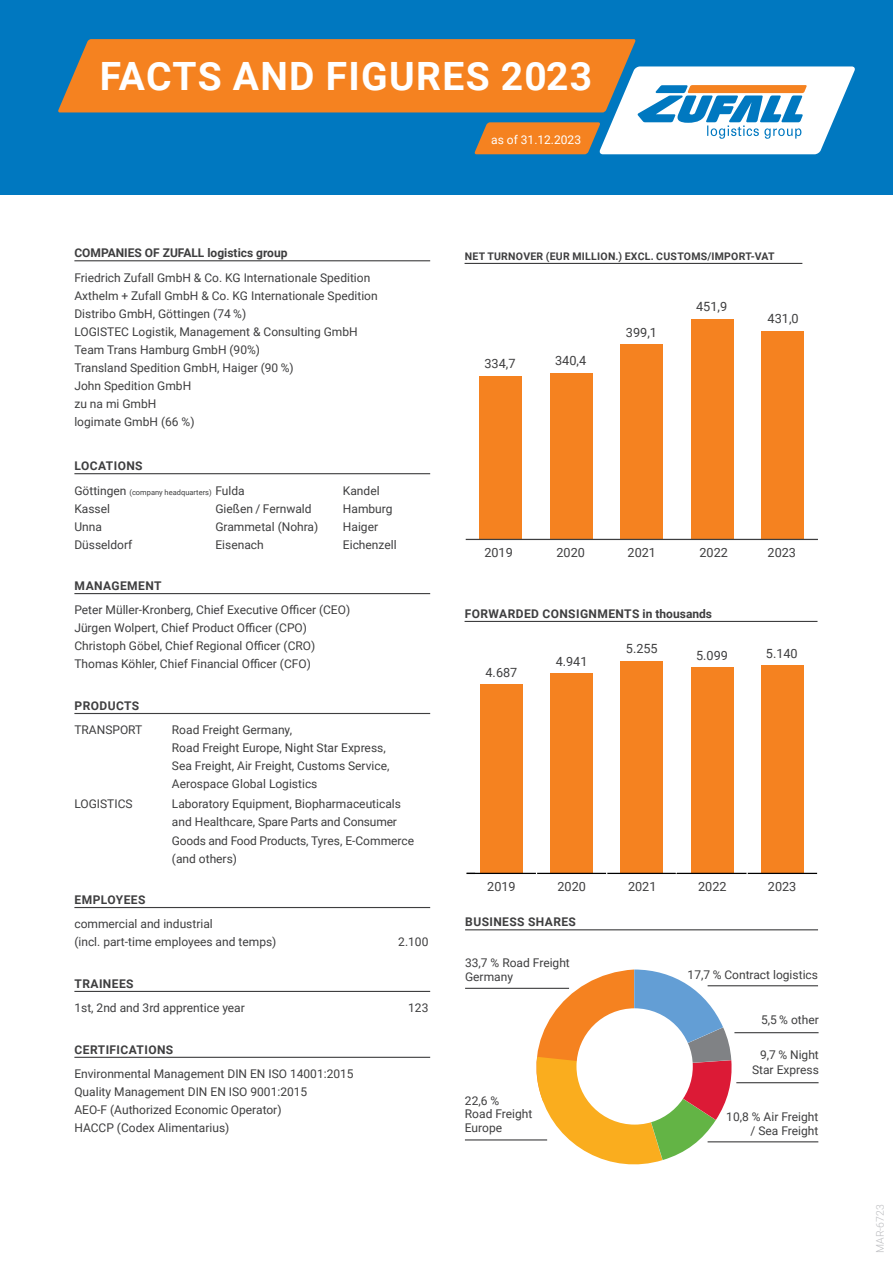
<style>
.page{position:relative;width:893px;height:1263px;background:#fff}
.page>*{position:absolute;margin:0;border:0;box-sizing:border-box;transform-origin:0 0}
.t1{font:700 39px "Roboto";letter-spacing:.035em;color:#fff}
.t2{font:12.75px "Roboto";color:#3e3e3f}
.t3{font:12.6px "Roboto";color:#3e3e3f}
.t4{font:12px/18px "Roboto";color:#3e3e3f}
.t5{font:700 12px "Roboto";letter-spacing:.035em;color:#3e3e3f}
.t6{font:700 12px "Roboto";color:#3e3e3f}
.t7{font:12px "Roboto";color:#fff}
.t8{font:700 10.5px "Roboto";letter-spacing:.025em;color:#3e3e3f}
.t9{font:300 10.5px "Roboto";color:#bcbdc0}
.t10{font:7.5px "Roboto";color:#3e3e3f}
.s1{font-size:12px}
</style>
<div class="page">
<div style="left:480px;top:376px;width:42px;height:163px;background:#f58220"></div>
<div style="left:550px;top:373px;width:42px;height:166px;background:#f58220"></div>
<div style="left:621px;top:344px;width:42px;height:195px;background:#f58220"></div>
<div style="left:691px;top:319px;width:42px;height:220px;background:#f58220"></div>
<div style="left:762px;top:331px;width:42px;height:208px;background:#f58220"></div>
<hr style="left:466px;top:539px;width:352px;height:1px;background:#3e3e3f">
<div style="left:480px;top:684px;width:42px;height:189px;background:#f58220"></div>
<div style="left:551px;top:673px;width:42px;height:200px;background:#f58220"></div>
<div style="left:621px;top:661px;width:42px;height:212px;background:#f58220"></div>
<div style="left:691px;top:667px;width:42px;height:206px;background:#f58220"></div>
<div style="left:761px;top:665px;width:42px;height:208px;background:#f58220"></div>
<hr style="left:466px;top:873px;width:351px;height:1px;background:#000">
<div style="left:0;top:0;width:893px;height:195px;background:#0078c0"></div>
<svg style="left:58px;top:39px;width:797px;height:115px"></svg>
<hr style="left:74px;top:260px;width:356px;height:1px;background:#3e3e3f">
<hr style="left:74px;top:473px;width:356px;height:1px;background:#3e3e3f">
<hr style="left:74px;top:593px;width:356px;height:1px;background:#3e3e3f">
<hr style="left:74px;top:713px;width:356px;height:1px;background:#3e3e3f">
<hr style="left:74px;top:907px;width:356px;height:1px;background:#3e3e3f">
<hr style="left:74px;top:991px;width:356px;height:1px;background:#3e3e3f">
<hr style="left:74px;top:1057px;width:356px;height:1px;background:#3e3e3f">
<hr style="left:465px;top:263px;width:337px;height:1px;background:#3e3e3f">
<hr style="left:465px;top:621px;width:352px;height:1px;background:#3e3e3f">
<hr style="left:465px;top:929px;width:353px;height:1px;background:#3e3e3f">
<hr style="left:736px;top:1082px;width:83px;height:1px;background:#3e3e3f">
<hr style="left:708px;top:1141px;width:110px;height:1px;background:#3e3e3f">
<hr style="left:465px;top:1139px;width:82px;height:1px;background:#3e3e3f">
<hr style="left:734px;top:1032px;width:85px;height:1px;background:#3e3e3f">
<hr style="left:708px;top:985px;width:110px;height:1px;background:#3e3e3f">
<hr style="left:465px;top:988px;width:104px;height:1px;background:#3e3e3f">
<svg style="left:518px;top:969px;width:215px;height:196px"></svg>
<div style="left:576px;top:1008px;width:117px;height:116px;background:#fff;border-radius:50%"></div>
<h1 class="t1" style="left:100px;top:49px;width:494px">FACTS AND FIGURES 2023</h1>
<p class="t7" style="left:491px;top:131px;width:91px">as of 31.12.2023</p>
<p class="t6" style="left:74px;top:245px;width:215px">COMPANIES OF ZUFALL logistics group</p>
<p class="t4" style="left:74px;top:268px;width:305px">Friedrich Zufall GmbH &amp; Co. KG Internationale Spedition Axthelm + Zufall GmbH &amp; Co. KG Internationale Spedition Distribo GmbH, Göttingen (74 %)<br>LOGISTEC Logistik, Management &amp; Consulting GmbH Team Trans Hamburg GmbH (90%)<br>Transland Spedition GmbH, Haiger (90 %)<br>John Spedition GmbH<br>zu na mi GmbH<br>logimate GmbH (66 %)</p>
<p class="t5" style="left:75px;top:457px;width:70px">LOCATIONS</p>
<p class="t10" style="left:74px;top:487px;width:172px"><span class="s1">Göttingen</span> (company headquarters) <span class="s1">Fulda</span></p>
<p class="t4" style="left:343px;top:481px;width:38px">Kandel</p>
<p class="t4" style="left:74px;top:499px;width:37px">Kassel</p>
<p class="t4" style="left:215px;top:499px;width:98px">Gießen / Fernwald</p>
<p class="t4" style="left:343px;top:499px;width:51px">Hamburg</p>
<p class="t4" style="left:74px;top:517px;width:29px">Unna</p>
<p class="t4" style="left:215px;top:517px;width:104px">Grammetal (Nohra)</p>
<p class="t4" style="left:343px;top:517px;width:37px">Haiger</p>
<p class="t4" style="left:74px;top:535px;width:60px">Düsseldorf</p>
<p class="t4" style="left:215px;top:535px;width:50px">Eisenach</p>
<p class="t4" style="left:343px;top:535px;width:55px">Eichenzell</p>
<p class="t5" style="left:75px;top:577px;width:88px">MANAGEMENT</p>
<p class="t4" style="left:74px;top:601px;width:277px">Peter Müller-Kronberg, Chief Executive Officer (CEO)<br>Jürgen Wolpert, Chief Product Officer (CPO)<br>Christoph Göbel, Chief Regional Officer (CRO)<br>Thomas Köhler, Chief Financial Officer (CFO)</p>
<p class="t5" style="left:75px;top:697px;width:66px">PRODUCTS</p>
<p class="t4" style="left:74px;top:721px;width:69px">TRANSPORT</p>
<p class="t4" style="left:172px;top:721px;width:219px">Road Freight Germany,<br>Road Freight Europe, Night Star Express, Sea Freight, Air Freight, Customs Service, Aerospace Global Logistics</p>
<p class="t4" style="left:74px;top:795px;width:60px">LOGISTICS</p>
<p class="t4" style="left:172px;top:795px;width:244px">Laboratory Equipment, Biopharmaceuticals and Healthcare, Spare Parts and Consumer Goods and Food Products, Tyres, E-Commerce (and others)</p>
<p class="t5" style="left:75px;top:891px;width:72px">EMPLOYEES</p>
<p class="t4" style="left:74px;top:915px;width:204px">commercial and industrial<br>(incl. part-time employees and temps)</p>
<p class="t4" style="left:398px;top:933px;width:32px">2.100</p>
<p class="t5" style="left:75px;top:975px;width:60px">TRAINEES</p>
<p class="t4" style="left:74px;top:998px;width:172px">1st, 2nd and 3rd apprentice year</p>
<p class="t4" style="left:408px;top:998px;width:22px">123</p>
<p class="t5" style="left:75px;top:1041px;width:100px">CERTIFICATIONS</p>
<p class="t4" style="left:74px;top:1064px;width:281px">Environmental Management DIN EN ISO 14001:2015<br>Quality Management DIN EN ISO 9001:2015<br>AEO-F (Authorized Economic Operator)<br>HACCP (Codex Alimentarius)</p>
<p class="t8" style="left:465px;top:249px;width:312px">NET TURNOVER (EUR MILLION.) EXCL. CUSTOMS/IMPORT-VAT</p>
<p class="t2" style="left:484px;top:354px;width:33px">334,7</p>
<p class="t2" style="left:555px;top:352px;width:33px">340,4</p>
<p class="t2" style="left:626px;top:323px;width:33px">399,1</p>
<p class="t2" style="left:696px;top:298px;width:33px">451,9</p>
<p class="t2" style="left:768px;top:310px;width:33px">431,0</p>
<p class="t3" style="left:484px;top:544px;width:30px">2019</p>
<p class="t3" style="left:556px;top:544px;width:30px">2020</p>
<p class="t3" style="left:628px;top:544px;width:30px">2021</p>
<p class="t3" style="left:699px;top:544px;width:30px">2022</p>
<p class="t3" style="left:768px;top:544px;width:30px">2023</p>
<p class="t5" style="left:465px;top:605px;width:249px">FORWARDED CONSIGNMENTS in thousands</p>
<p class="t3" style="left:485px;top:663px;width:33px">4.687</p>
<p class="t3" style="left:556px;top:652px;width:33px">4.941</p>
<p class="t3" style="left:626px;top:640px;width:33px">5.255</p>
<p class="t3" style="left:696px;top:647px;width:33px">5.099</p>
<p class="t3" style="left:766px;top:644px;width:33px">5.140</p>
<p class="t3" style="left:487px;top:878px;width:30px">2019</p>
<p class="t3" style="left:557px;top:878px;width:30px">2020</p>
<p class="t3" style="left:628px;top:878px;width:30px">2021</p>
<p class="t3" style="left:698px;top:878px;width:30px">2022</p>
<p class="t3" style="left:768px;top:878px;width:30px">2023</p>
<p class="t5" style="left:465px;top:914px;width:112px">BUSINESS SHARES</p>
<p class="t4" style="left:465px;top:955px;width:106px;line-height:13.5px">33,7 % Road Freight<br>Germany</p>
<p class="t4" style="left:465px;top:1093px;width:69px;line-height:13.5px">22,6 %<br>Road Freight<br>Europe</p>
<p class="t4" style="left:688px;top:965px;width:132px">17,7 % Contract logistics</p>
<p class="t4" style="left:761px;top:1010px;width:59px">5,5 % other</p>
<p class="t4" style="left:752px;top:1047px;width:68px;line-height:15px;text-align:right">9,7 % Night<br>Star Express</p>
<p class="t4" style="left:726px;top:1109px;width:94px;line-height:13.5px;text-align:right">10,8 % Air Freight / Sea Freight</p>
<p class="t9" style="left:873px;top:1253px;width:50px;rotate:-90deg">MAR-6723</p>
</div>
